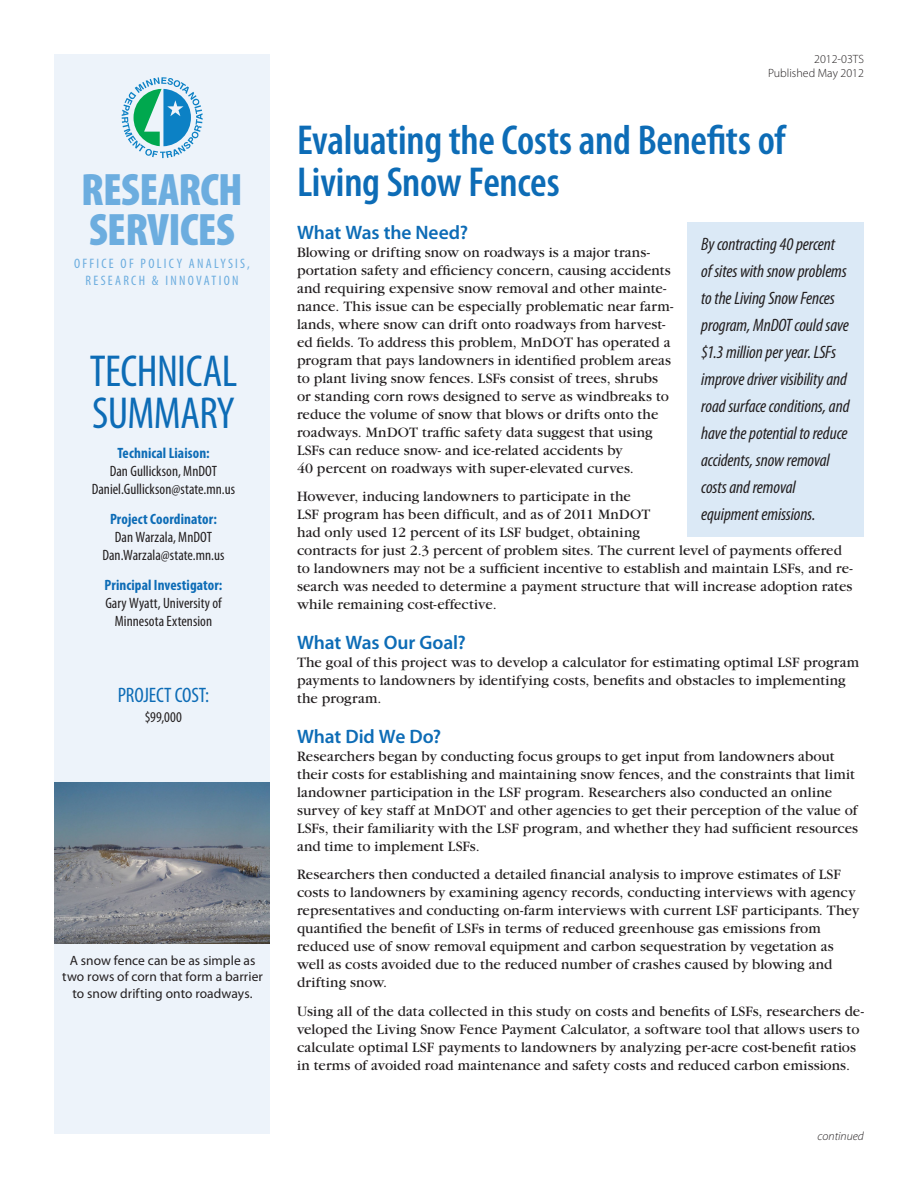
<style>
.page{position:relative;width:918px;height:1188px;background:#fff}
.page>*{position:absolute;margin:0;border:0;box-sizing:border-box;transform-origin:0 0}
.t1{font:900 condensed 45.75px/40.7px "Myriad Pro";letter-spacing:-.015em;color:#6caddf}
.t2{font:condensed 45px "Myriad Pro";letter-spacing:-.015em;color:#0d6cb6}
.t3{font:600 condensed 42px/42px "Myriad Pro";letter-spacing:-.005em;color:#0d6cb6}
.Project_Cost__blue{font:condensed 21px "Myriad Pro";letter-spacing:-.01em;color:#0d6cb6}
.Subhead{font:600 19.5px "Myriad Pro";letter-spacing:-.005em;color:#0d6cb6}
.Quote_Blue_Ital{font:italic condensed 18px/27px "Myriad Pro";letter-spacing:-.005em;color:#231f20}
.Body_Copy{font:15px/18px "Garamond";letter-spacing:.005em;color:#231f20}
.Bullet_points_-_last{font:15px/18px "Garamond";letter-spacing:.005em;color:#231f20}
.Sidebar_page_1_name{font:condensed 15px/18px "Myriad Pro";letter-spacing:.005em;color:#231f20;text-align:center}
.Sidebar_page_1_blue{font:700 condensed 15px "Myriad Pro";letter-spacing:.005em;color:#0d6cb6}
.Project_cost_figure{font:condensed 15px "Myriad Pro";color:#231f20}
.t4{font:condensed 13.8px/17.5px "Myriad Pro";letter-spacing:.165em;color:#6caddf;text-align:center}
.Caption_centered{font:13.5px/16.2px "Myriad Pro";letter-spacing:.005em;color:#231f20;text-align:center}
.Upper_right_page_1_t{font:300 12px/13.5px "Myriad Pro";color:#231f20;text-align:right}
.t5{font:italic 300 12px "Myriad Pro";color:#231f20}
</style>
<div class="page">
<div style="left:54px;top:54px;width:216px;height:1080px;background:#edf3fa"></div>
<img style="left:54px;top:782px;width:216px;height:162px">
<svg style="left:122px;top:77px;width:81px;height:81px"></svg>
<div style="left:688px;top:223px;width:176px;height:314px;background:#dbe9f6"></div>
<p class="t1" style="left:81px;top:168px;width:163px">RESEARCH<br>SERVICES</p>
<p class="t4" style="left:74px;top:254px;width:177px">OFFICE OF POLICY ANALYSIS,<br>RESEARCH &amp; INNOVATION</p>
<p class="t2" style="left:90px;top:344px;width:149px">TECHNICAL</p>
<p class="t2" style="left:92px;top:386px;width:144px">SUMMARY</p>
<p class="Sidebar_page_1_blue" style="left:117px;top:444px;width:94px">Technical Liaison:</p>
<p class="Sidebar_page_1_name" style="left:110px;top:462px;width:109px">Dan Gullickson, MnDOT</p>
<p class="Sidebar_page_1_name" style="left:92px;top:480px;width:145px">Daniel.Gullickson@state.mn.us</p>
<p class="Sidebar_page_1_blue" style="left:110px;top:510px;width:108px">Project Coordinator:</p>
<p class="Sidebar_page_1_name" style="left:115px;top:528px;width:99px">Dan Warzala, MnDOT</p>
<p class="Sidebar_page_1_name" style="left:103px;top:546px;width:123px">Dan.Warzala@state.mn.us</p>
<p class="Sidebar_page_1_blue" style="left:105px;top:576px;width:119px">Principal Investigator:</p>
<p class="Sidebar_page_1_name" style="left:105px;top:594px;width:118px">Gary Wyatt, University of<br>Minnesota Extension</p>
<p class="Project_Cost__blue" style="left:118px;top:682px;width:93px">PROJECT COST:</p>
<p class="Project_cost_figure" style="left:145px;top:707px;width:39px">$99,000</p>
<p class="Caption_centered" style="left:62px;top:952px;width:202px">A snow fence can be as simple as two rows of corn that form a barrier to snow drifting onto roadways.</p>
<p class="Upper_right_page_1_t" style="left:768px;top:52px;width:97px">2012-03TS<br>Published May 2012</p>
<p class="t3" style="left:297px;top:120px;width:490px">Evaluating the Costs and Benefits of<br>Living Snow Fences</p>
<p class="Subhead" style="left:297px;top:220px;width:173px">What Was the Need?</p>
<p class="Body_Copy" style="left:297px;top:243px;width:378px">Blowing or drifting snow on roadways is a major trans&shy;portation safety and efficiency concern, causing accidents and requiring expensive snow removal and other mainte&shy;nance. This issue can be especially problematic near farm&shy;lands, where snow can drift onto roadways from harvest&shy;ed fields. To address this problem, MnDOT has operated a program that pays landowners in identified problem areas to plant living snow fences. LSFs consist of trees, shrubs or standing corn rows designed to serve as windbreaks to reduce the volume of snow that blows or drifts onto the roadways. MnDOT traffic safety data suggest that using LSFs can reduce snow- and ice-related accidents by<br>40 percent on roadways with super-elevated curves.</p>
<p class="Body_Copy" style="left:297px;top:488px;width:557px">However, inducing landowners to participate in the<br>LSF program has been difficult, and as of 2011 MnDOT<br>had only used 12 percent of its LSF budget, obtaining<br>contracts for just 2.3 percent of problem sites. The current level of payments offered to landowners may not be a sufficient incentive to establish and maintain LSFs, and re&shy;search was needed to determine a payment structure that will increase adoption rates while remaining cost-effective.</p>
<p class="Subhead" style="left:297px;top:630px;width:171px">What Was Our Goal?</p>
<p class="Bullet_points_-_last" style="left:297px;top:654px;width:564px">The goal of this project was to develop a calculator for estimating optimal LSF program payments to landowners by identifying costs, benefits and obstacles to implementing the program.</p>
<p class="Subhead" style="left:297px;top:724px;width:146px">What Did We Do?</p>
<p class="Body_Copy" style="left:297px;top:747px;width:563px">Researchers began by conducting focus groups to get input from landowners about their costs for establishing and maintaining snow fences, and the constraints that limit landowner participation in the LSF program. Researchers also conducted an online survey of key staff at MnDOT and other agencies to get their perception of the value of LSFs, their familiarity with the LSF program, and whether they had sufficient resources and time to implement LSFs.</p>
<p class="Body_Copy" style="left:297px;top:866px;width:564px">Researchers then conducted a detailed financial analysis to improve estimates of LSF costs to landowners by examining agency records, conducting interviews with agency representatives and conducting on-farm interviews with current LSF participants. They quantified the benefit of LSFs in terms of reduced greenhouse gas emissions from reduced use of snow removal equipment and carbon sequestration by vegetation as well as costs avoided due to the reduced number of crashes caused by blowing and drifting snow.</p>
<p class="Body_Copy" style="left:297px;top:1003px;width:569px">Using all of the data collected in this study on costs and benefits of LSFs, researchers de&shy;veloped the Living Snow Fence Payment Calculator, a software tool that allows users to calculate optimal LSF payments to landowners by analyzing per-acre cost-benefit ratios in terms of avoided road maintenance and safety costs and reduced carbon emissions.</p>
<p class="Quote_Blue_Ital" style="left:701px;top:230px;width:150px">By contracting 40 percent of sites with snow problems to the Living Snow Fences program, MnDOT could save $1.3 million per year. LSFs improve driver visibility and road surface conditions, and have the potential to reduce accidents, snow removal costs and removal equipment emissions.</p>
<p class="t5" style="left:818px;top:1129px;width:48px">continued</p>
</div>
